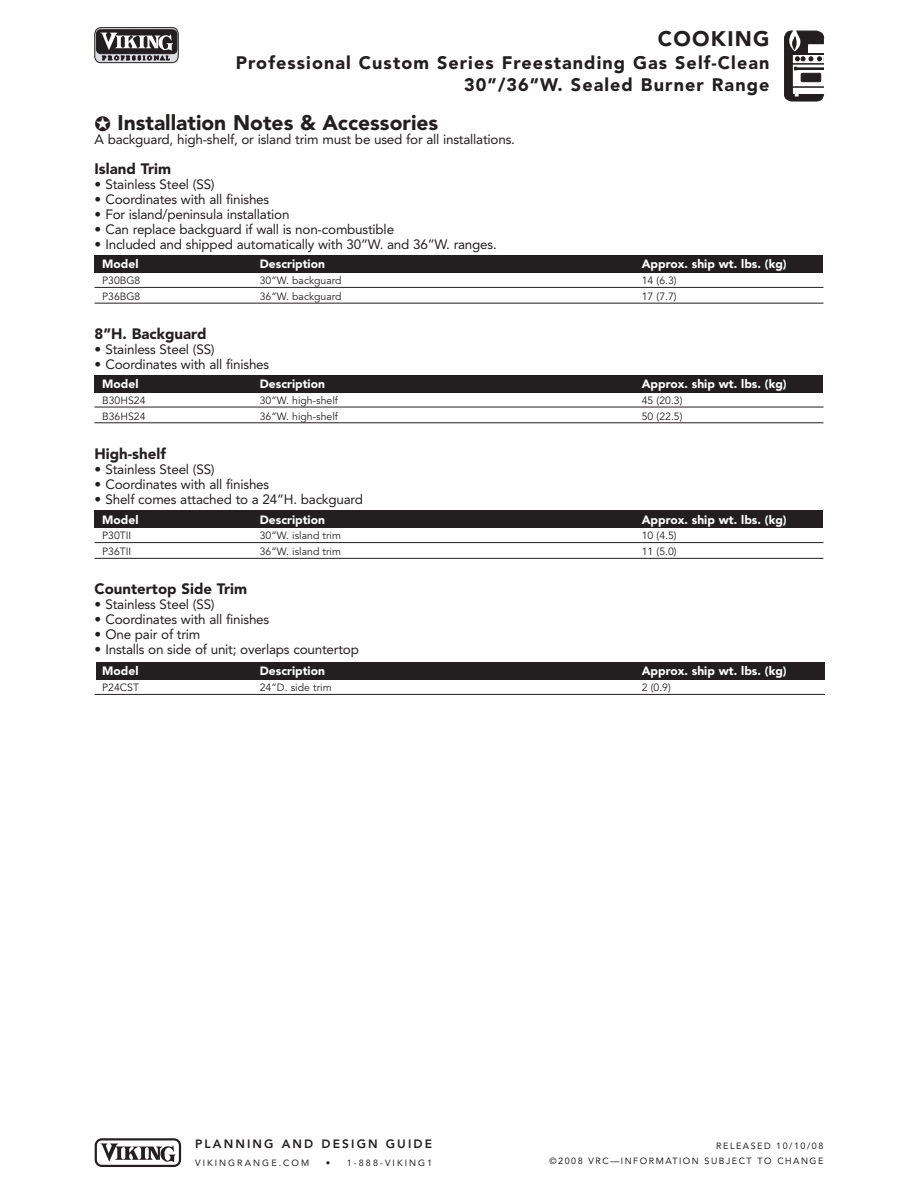
<style>
.page{position:relative;width:918px;height:1188px;background:#fff}
.page>*{position:absolute;margin:0;border:0;box-sizing:border-box;transform-origin:0 0}
.t1{font:900 21px "Avenir";color:#231f20}
.t2{font:900 21px "Avenir";letter-spacing:.06em;color:#231f20}
.t3{font:900 18px/22.5px "Avenir";letter-spacing:.06em;color:#231f20;text-align:right}
.t4{font:900 15px "Avenir";color:#231f20}
.t5{font:13.5px "Avenir";letter-spacing:-.015em;color:#231f20}
.t6{font:900 12px "Avenir";color:#fff}
.t7{font:800 12px "Avenir";letter-spacing:.175em;color:#231f20}
.t8{font:10.5px "Avenir";color:#231f20}
.t9{font:9px/15px "Avenir";letter-spacing:.165em;color:#231f20;text-align:right}
.t10{font:9px "Avenir";letter-spacing:.23em;color:#231f20}
</style>
<div class="page">
<svg style="left:95px;top:1138px;width:86px;height:29px"></svg>
<svg style="left:784px;top:30px;width:41px;height:71px"></svg>
<div style="left:824px;top:39px;width:6px;height:54px;background:#fff"></div>
<svg style="left:94px;top:27px;width:85px;height:36px;background:#6e6c6d"></svg>
<div style="left:94px;top:256px;width:730px;height:17px;background:#231f20"></div>
<hr style="left:94px;top:287px;width:730px;height:1px;background:#231f20">
<hr style="left:94px;top:303px;width:730px;height:1px;background:#231f20">
<div style="left:94px;top:375px;width:730px;height:18px;background:#231f20"></div>
<hr style="left:94px;top:407px;width:730px;height:1px;background:#231f20">
<hr style="left:94px;top:423px;width:730px;height:1px;background:#231f20">
<div style="left:94px;top:511px;width:730px;height:17px;background:#231f20"></div>
<hr style="left:94px;top:542px;width:730px;height:1px;background:#231f20">
<hr style="left:94px;top:558px;width:730px;height:1px;background:#231f20">
<div style="left:96px;top:663px;width:729px;height:17px;background:#231f20"></div>
<hr style="left:94px;top:694px;width:731px;height:1px;background:#231f20">
<h1 class="t2" style="left:658px;top:31px;width:113px">COOKING</h1>
<h2 class="t3" style="left:236px;top:53px;width:535px">Professional Custom Series Freestanding Gas Self-Clean<br>30”/36”W. Sealed Burner Range</h2>
<h1 class="t1" style="left:94px;top:114px;width:345px">✪ Installation Notes &amp; Accessories</h1>
<p class="t5" style="left:94px;top:134px;width:422px">A backguard, high-shelf, or island trim must be used for all installations.</p>
<p class="t4" style="left:94px;top:163px;width:78px">Island Trim</p>
<p class="t5" style="left:94px;top:179px;width:122px">• Stainless Steel (SS)</p>
<p class="t5" style="left:94px;top:194px;width:176px">• Coordinates with all finishes</p>
<p class="t5" style="left:94px;top:209px;width:197px">• For island/peninsula installation</p>
<p class="t5" style="left:95px;top:224px;width:301px">• Can replace backguard if wall is non-combustible</p>
<p class="t5" style="left:94px;top:239px;width:404px">• Included and shipped automatically with 30”W. and 36”W. ranges.</p>
<p class="t6" style="left:102px;top:259px;width:38px">Model</p>
<p class="t6" style="left:260px;top:259px;width:67px">Description</p>
<p class="t6" style="left:642px;top:259px;width:146px">Approx. ship wt. lbs. (kg)</p>
<p class="t8" style="left:102px;top:276px;width:40px">P30BG8</p>
<p class="t8" style="left:260px;top:276px;width:83px">30”W. backguard</p>
<p class="t8" style="left:642px;top:276px;width:36px">14 (6.3)</p>
<p class="t8" style="left:102px;top:292px;width:40px">P36BG8</p>
<p class="t8" style="left:260px;top:292px;width:83px">36”W. backguard</p>
<p class="t8" style="left:642px;top:292px;width:36px">17 (7.7)</p>
<p class="t4" style="left:94px;top:328px;width:114px">8”H. Backguard</p>
<p class="t5" style="left:94px;top:344px;width:122px">• Stainless Steel (SS)</p>
<p class="t5" style="left:94px;top:359px;width:176px">• Coordinates with all finishes</p>
<p class="t6" style="left:102px;top:379px;width:38px">Model</p>
<p class="t6" style="left:260px;top:379px;width:67px">Description</p>
<p class="t6" style="left:642px;top:379px;width:146px">Approx. ship wt. lbs. (kg)</p>
<p class="t8" style="left:102px;top:396px;width:45px">B30HS24</p>
<p class="t8" style="left:260px;top:396px;width:80px">30”W. high-shelf</p>
<p class="t8" style="left:642px;top:396px;width:42px">45 (20.3)</p>
<p class="t8" style="left:102px;top:412px;width:45px">B36HS24</p>
<p class="t8" style="left:260px;top:412px;width:80px">36”W. high-shelf</p>
<p class="t8" style="left:642px;top:412px;width:42px">50 (22.5)</p>
<p class="t4" style="left:94px;top:448px;width:73px">High-shelf</p>
<p class="t5" style="left:94px;top:464px;width:122px">• Stainless Steel (SS)</p>
<p class="t5" style="left:94px;top:479px;width:176px">• Coordinates with all finishes</p>
<p class="t5" style="left:94px;top:494px;width:270px">• Shelf comes attached to a 24”H. backguard</p>
<p class="t6" style="left:102px;top:515px;width:38px">Model</p>
<p class="t6" style="left:260px;top:515px;width:67px">Description</p>
<p class="t6" style="left:642px;top:515px;width:146px">Approx. ship wt. lbs. (kg)</p>
<p class="t8" style="left:102px;top:531px;width:31px">P30TII</p>
<p class="t8" style="left:260px;top:531px;width:83px">30”W. island trim</p>
<p class="t8" style="left:642px;top:531px;width:36px">10 (4.5)</p>
<p class="t8" style="left:102px;top:547px;width:31px">P36TII</p>
<p class="t8" style="left:260px;top:547px;width:83px">36”W. island trim</p>
<p class="t8" style="left:642px;top:547px;width:36px">11 (5.0)</p>
<p class="t4" style="left:94px;top:583px;width:154px">Countertop Side Trim</p>
<p class="t5" style="left:94px;top:599px;width:122px">• Stainless Steel (SS)</p>
<p class="t5" style="left:94px;top:614px;width:176px">• Coordinates with all finishes</p>
<p class="t5" style="left:94px;top:629px;width:108px">• One pair of trim</p>
<p class="t5" style="left:95px;top:644px;width:266px">• Installs on side of unit; overlaps countertop</p>
<p class="t6" style="left:102px;top:666px;width:38px">Model</p>
<p class="t6" style="left:260px;top:666px;width:67px">Description</p>
<p class="t6" style="left:642px;top:666px;width:146px">Approx. ship wt. lbs. (kg)</p>
<p class="t8" style="left:102px;top:683px;width:38px">P24CST</p>
<p class="t8" style="left:260px;top:683px;width:73px">24”D. side trim</p>
<p class="t8" style="left:642px;top:683px;width:31px">2 (0.9)</p>
<p class="t7" style="left:195px;top:1139px;width:238px">PLANNING AND DESIGN GUIDE</p>
<p class="t10" style="left:195px;top:1159px;width:116px">VIKINGRANGE.COM</p>
<p class="t10" style="left:326px;top:1159px;width:108px">• 1-888-VIKING1</p>
<p class="t9" style="left:550px;top:1139px;width:275px">RELEASED 10/10/08<br>©2008 VRC—INFORMATION SUBJECT TO CHANGE</p>
</div>
